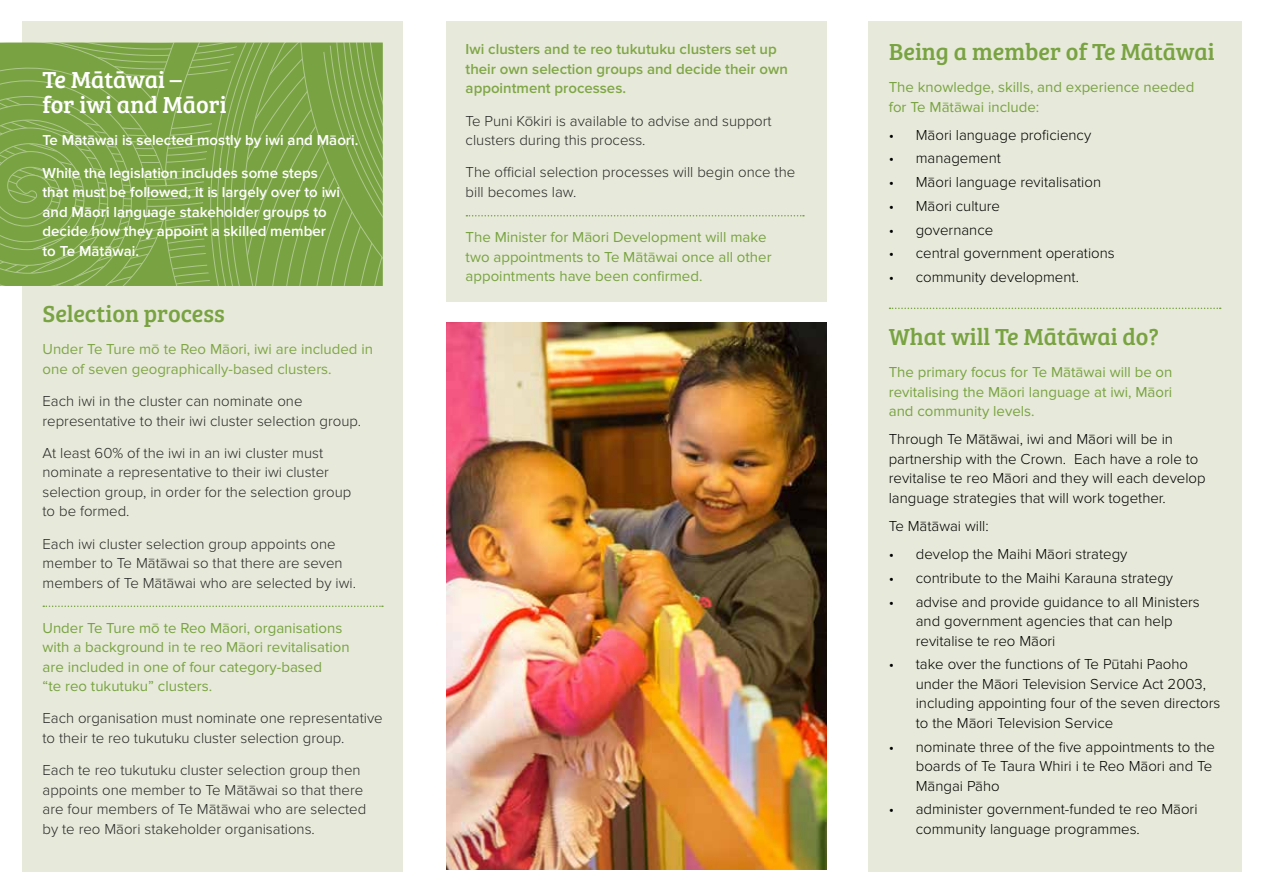
<style>
.page{position:relative;width:1263px;height:893px;background:#fff}
.page>*{position:absolute;margin:0;border:0;box-sizing:border-box;transform-origin:0 0}
.t1{font:24px "Bree Serif";color:#79a342}
.t2{font:24px/25.5px "Bree Serif";color:#fff}
.t3{font:300 15px/19.5px "Proxima Nova";color:#000}
.t4{font:300 15px/19.5px "Proxima Nova";color:#292829}
.t5{font:15px/19.5px "Proxima Nova";color:#79a342}
.t6{font:600 15px/19.5px "Proxima Nova";color:#fff}
.t7{font:600 15px/19.5px "Proxima Nova";color:#80a647}
.t8{font:15px/19.5px "Proxima Nova";color:#80a647}
</style>
<div class="page">
<div style="left:868px;top:21px;width:374px;height:851px;background:#e7eada"></div>
<div style="left:23px;top:21px;width:380px;height:851px;background:#e7eada"></div>
<svg style="left:43px;top:605px;width:340px;height:2px"></svg>
<svg style="left:0;top:43px;width:383px;height:243px;background:#7da648"></svg>
<div style="left:446px;top:21px;width:381px;height:281px;background:#e7eada"></div>
<svg style="left:466px;top:215px;width:338px;height:1px"></svg>
<svg style="left:889px;top:308px;width:332px;height:1px"></svg>
<img style="left:446px;top:322px;width:380px;height:548px">
<h1 class="t2" style="left:43px;top:65px;width:186px">Te Mātāwai –<br>for iwi and Māori</h1>
<p class="t6" style="left:43px;top:124px;width:317px;line-height:32.2px">Te Mātāwai is selected mostly by iwi and Māori.<br>While the legislation includes some steps</p>
<p class="t6" style="left:43px;top:183px;width:299px">that must be followed, it is largely over to iwi and Māori language stakeholder groups to decide how they appoint a skilled member to Te Mātāwai.</p>
<h1 class="t1" style="left:43px;top:296px;width:184px">Selection process</h1>
<p class="t8" style="left:43px;top:340px;width:332px">Under Te Ture mō te Reo Māori, iwi are included in one of seven geographically-based clusters.</p>
<p class="t4" style="left:43px;top:391px;width:320px">Each iwi in the cluster can nominate one representative to their iwi cluster selection group.</p>
<p class="t4" style="left:43px;top:443px;width:310px">At least 60% of the iwi in an iwi cluster must nominate a representative to their iwi cluster selection group, in order for the selection group to be formed.</p>
<p class="t4" style="left:43px;top:534px;width:315px">Each iwi cluster selection group appoints one member to Te Mātāwai so that there are seven members of Te Mātāwai who are selected by iwi.</p>
<p class="t5" style="left:43px;top:618px;width:309px">Under Te Ture mō te Reo Māori, organisations with a background in te reo Māori revitalisation are included in one of four category-based<br>“te reo tukutuku” clusters.</p>
<p class="t4" style="left:43px;top:709px;width:342px">Each organisation must nominate one representative to their te reo tukutuku cluster selection group.</p>
<p class="t4" style="left:43px;top:760px;width:325px">Each te reo tukutuku cluster selection group then appoints one member to Te Mātāwai so that there are four members of Te Mātāwai who are selected by te reo Māori stakeholder organisations.</p>
<p class="t7" style="left:466px;top:40px;width:324px">Iwi clusters and te reo tukutuku clusters set up their own selection groups and decide their own appointment processes.</p>
<p class="t4" style="left:466px;top:111px;width:307px">Te Puni Kōkiri is available to advise and support clusters during this process.</p>
<p class="t4" style="left:466px;top:163px;width:331px">The official selection processes will begin once the bill becomes law.</p>
<p class="t5" style="left:466px;top:227px;width:307px">The Minister for Māori Development will make two appointments to Te Mātāwai once all other appointments have been confirmed.</p>
<h1 class="t1" style="left:889px;top:34px;width:327px">Being a member of Te Mātāwai</h1>
<p class="t5" style="left:889px;top:78px;width:307px">The knowledge, skills, and experience needed for Te Mātāwai include:</p>
<p class="t3" style="left:889px;top:125px;width:204px">• Māori language proficiency</p>
<p class="t3" style="left:889px;top:149px;width:114px">• management</p>
<p class="t3" style="left:889px;top:173px;width:214px">• Māori language revitalisation</p>
<p class="t3" style="left:889px;top:196px;width:113px">• Māori culture</p>
<p class="t3" style="left:889px;top:220px;width:106px">• governance</p>
<p class="t3" style="left:889px;top:244px;width:227px">• central government operations</p>
<p class="t3" style="left:889px;top:268px;width:192px">• community development.</p>
<h1 class="t1" style="left:889px;top:319px;width:271px">What will Te Mātāwai do?</h1>
<p class="t5" style="left:889px;top:363px;width:285px;text-align:justify">The primary focus for Te Mātāwai will be on revitalising the Māori language at iwi, Māori and community levels.</p>
<p class="t3" style="left:889px;top:430px;width:318px">Through Te Mātāwai, iwi and Māori will be in partnership with the Crown. Each have a role to revitalise te reo Māori and they will each develop language strategies that will work together.</p>
<p class="t3" style="left:889px;top:516px;width:102px">Te Mātāwai will:</p>
<p class="t3" style="left:889px;top:544px;width:240px">• develop the Maihi Māori strategy</p>
<p class="t3" style="left:889px;top:568px;width:286px">• contribute to the Maihi Karauna strategy</p>
<p class="t3" style="left:916px;top:592px;width:286px;text-indent:-27px">• advise and provide guidance to all Ministers and government agencies that can help revitalise te reo Māori</p>
<p class="t3" style="left:916px;top:655px;width:306px;text-indent:-27px">• take over the functions of Te Pūtahi Paoho under the Māori Television Service Act 2003, including appointing four of the seven directors to the Māori Television Service</p>
<p class="t3" style="left:916px;top:737px;width:301px;text-indent:-27px">• nominate three of the five appointments to the boards of Te Taura Whiri i te Reo Māori and Te<br>Māngai Pāho</p>
<p class="t3" style="left:916px;top:800px;width:283px;text-indent:-27px">• administer government-funded te reo Māori community language programmes.</p>
</div>
